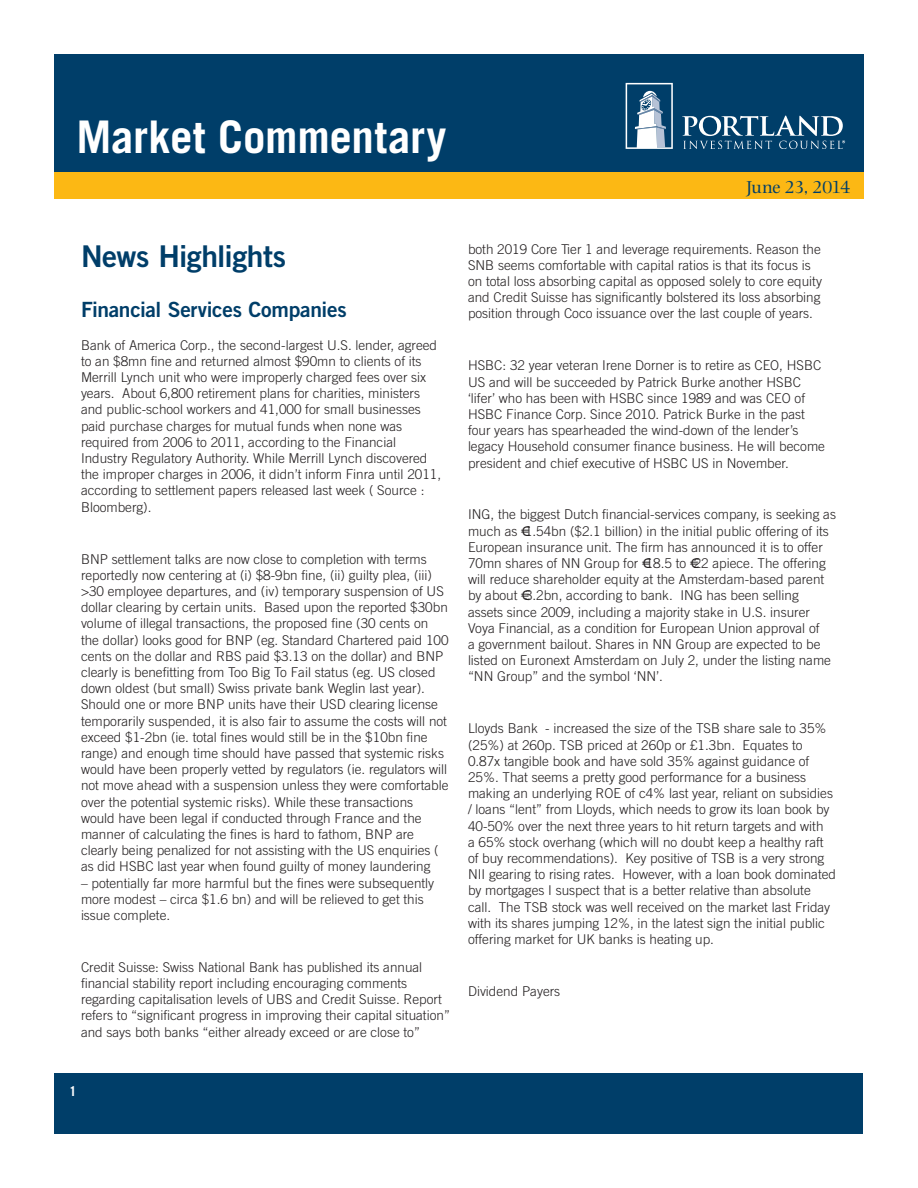
<style>
.page{position:relative;width:918px;height:1188px;background:#fff}
.page>*{position:absolute;margin:0;border:0;box-sizing:border-box;transform-origin:0 0}
.t1{font:700 45px "Trade Gothic";letter-spacing:-.005em;color:#fff}
.Article_-_Heading{font:30px "Trade Gothic Bold Two";letter-spacing:-.02em;color:#003e69}
.Article_-_Sub-head{font:21px "Trade Gothic Bold Two";letter-spacing:-.015em;color:#003e69}
.t2{font:18px "Photina";letter-spacing:-.035em;color:#003e69}
.Article_-_Body{font:300 13.5px/16.2px "Trade Gothic";color:#231f20}
.t3{font:700 13.5px "Trade Gothic";color:#fff}
</style>
<div class="page">
<div style="left:54px;top:54px;width:810px;height:142px;background:#003e69"></div>
<svg style="left:626px;top:83px;width:47px;height:66px"></svg>
<svg style="left:682px;top:116px;width:163px;height:33px"></svg>
<div style="left:55px;top:1073px;width:808px;height:60px;background:#003e69"></div>
<div style="left:54px;top:172px;width:810px;height:28px;background:#fcb814"></div>
<h1 class="t1" style="left:76px;top:109px;width:371px">Market Commentary</h1>
<p class="Article_-_Heading" style="left:81px;top:238px;width:207px">News Highlights</p>
<p class="Article_-_Sub-head" style="left:81px;top:297px;width:267px">Financial Services Companies</p>
<p class="Article_-_Body" style="left:81px;top:337px;width:362px">Bank of America Corp., the second-largest U.S. lender, agreed to an $8mn fine and returned almost $90mn to clients of its Merrill Lynch unit who were improperly charged fees over six years. About 6,800 retirement plans for charities, ministers and public-school workers and 41,000 for small businesses paid purchase charges for mutual funds when none was required from 2006 to 2011, according to the Financial Industry Regulatory Authority. While Merrill Lynch discovered the improper charges in 2006, it didn’t inform Finra until 2011, according to settlement papers released last week ( Source :<br>Bloomberg).</p>
<p class="Article_-_Body" style="left:81px;top:550px;width:369px">BNP settlement talks are now close to completion with terms reportedly now centering at (i) $8-9bn fine, (ii) guilty plea, (iii) &gt;30 employee departures, and (iv) temporary suspension of US dollar clearing by certain units. Based upon the reported $30bn volume of illegal transactions, the proposed fine (30 cents on the dollar) looks good for BNP (eg. Standard Chartered paid 100 cents on the dollar and RBS paid $3.13 on the dollar) and BNP clearly is benefitting from Too Big To Fail status (eg. US closed down oldest (but small) Swiss private bank Weglin last year).<br>Should one or more BNP units have their USD clearing license temporarily suspended, it is also fair to assume the costs will not exceed $1-2bn (ie. total fines would still be in the $10bn fine range) and enough time should have passed that systemic risks would have been properly vetted by regulators (ie. regulators will not move ahead with a suspension unless they were comfortable over the potential systemic risks). While these transactions would have been legal if conducted through France and the manner of calculating the fines is hard to fathom, BNP are clearly being penalized for not assisting with the US enquiries ( as did HSBC last year when found guilty of money laundering</p>
<p class="Article_-_Body" style="left:81px;top:874px;width:355px">– potentially far more harmful but the fines were subsequently more modest – circa $1.6 bn) and will be relieved to get this issue complete.</p>
<p class="Article_-_Body" style="left:81px;top:959px;width:370px">Credit Suisse: Swiss National Bank has published its annual financial stability report including encouraging comments regarding capitalisation levels of UBS and Credit Suisse. Report refers to “significant progress in improving their capital situation” and says both banks “either already exceed or are close to”</p>
<p class="t3" style="left:69px;top:1083px;width:9px">1</p>
<p class="t2" style="left:746px;top:177px;width:106px">June 23, 2014</p>
<p class="Article_-_Body" style="left:468px;top:241px;width:356px">both 2019 Core Tier 1 and leverage requirements. Reason the SNB seems comfortable with capital ratios is that its focus is on total loss absorbing capital as opposed solely to core equity and Credit Suisse has significantly bolstered its loss absorbing position through Coco issuance over the last couple of years.</p>
<p class="Article_-_Body" style="left:468px;top:357px;width:359px">HSBC: 32 year veteran Irene Dorner is to retire as CEO, HSBC US and will be succeeded by Patrick Burke another HSBC ‘lifer’ who has been with HSBC since 1989 and was CEO of HSBC Finance Corp. Since 2010. Patrick Burke in the past four years has spearheaded the wind-down of the lender’s legacy Household consumer finance business. He will become president and chief executive of HSBC US in November.</p>
<p class="Article_-_Body" style="left:468px;top:506px;width:370px">ING, the biggest Dutch financial-services company, is seeking as much as €1.54bn ($2.1 billion) in the initial public offering of its European insurance unit. The firm has announced it is to offer 70mn shares of NN Group for €18.5 to €22 apiece. The offering will reduce shareholder equity at the Amsterdam-based parent by about €3.2bn, according to bank. ING has been selling assets since 2009, including a majority stake in U.S. insurer Voya Financial, as a condition for European Union approval of<br>a government bailout. Shares in NN Group are expected to be listed on Euronext Amsterdam on July 2, under the listing name “NN Group” and the symbol ‘NN’.</p>
<p class="Article_-_Body" style="left:468px;top:720px;width:370px">Lloyds Bank - increased the size of the TSB share sale to 35% (25%) at 260p. TSB priced at 260p or £1.3bn. Equates to 0.87x tangible book and have sold 35% against guidance of 25%. That seems a pretty good performance for a business making an underlying ROE of c4% last year, reliant on subsidies / loans “lent” from Lloyds, which needs to grow its loan book by 40-50% over the next three years to hit return targets and with<br>a 65% stock overhang (which will no doubt keep a healthy raft of buy recommendations). Key positive of TSB is a very strong NII gearing to rising rates. However, with a loan book dominated by mortgages I suspect that is a better relative than absolute call. The TSB stock was well received on the market last Friday with its shares jumping 12%, in the latest sign the initial public offering market for UK banks is heating up.</p>
<p class="Article_-_Body" style="left:468px;top:983px;width:94px">Dividend Payers</p>
</div>
